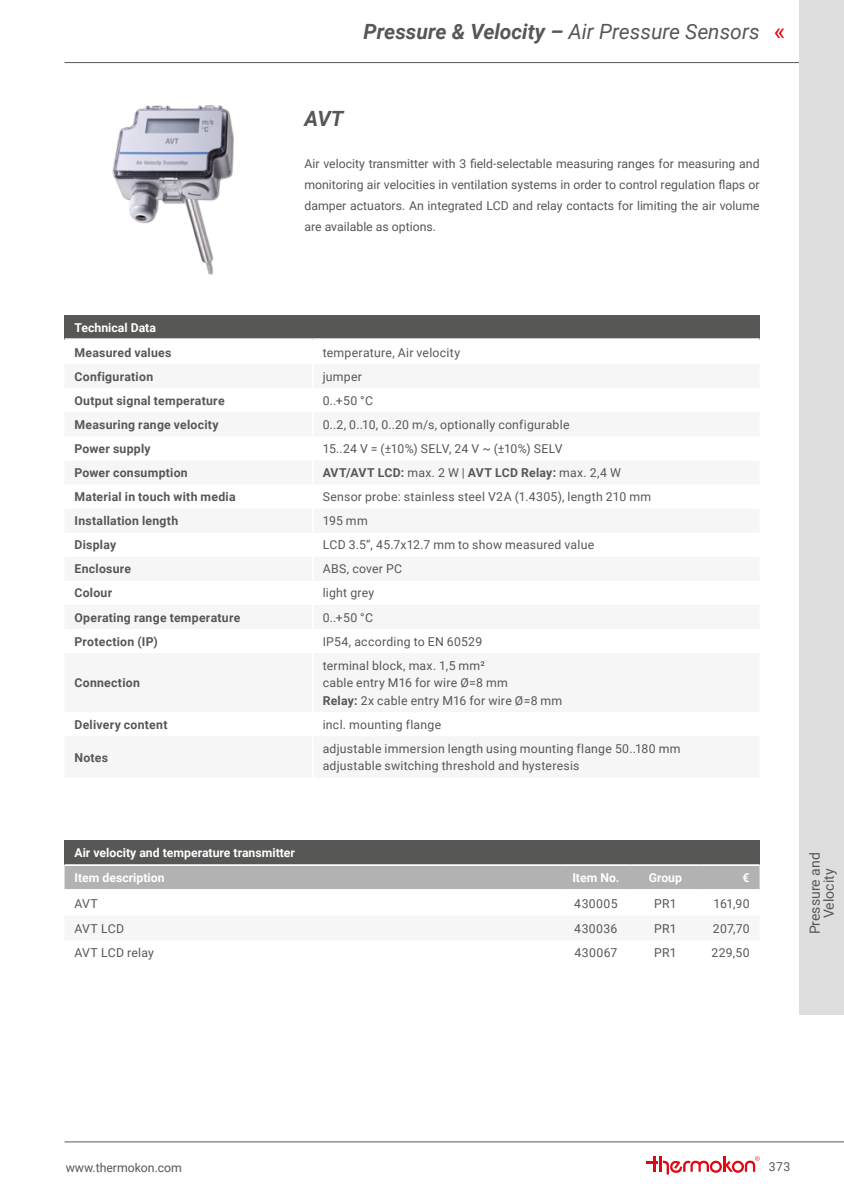
<style>
.page{position:relative;width:844px;height:1191px;background:#fff}
.page>*{position:absolute;margin:0;border:0;box-sizing:border-box;transform-origin:0 0}
.t1{font:italic 700 21px "Roboto";color:#575756}
.t2{font:14px/14px "Roboto";color:#575756;text-align:center}
.t3{font:12.25px/21px "Roboto";letter-spacing:.02em;color:#575756;text-align:justify}
.t4{font:700 12.25px "Roboto";letter-spacing:.02em;color:#575756}
.t5{font:700 12.25px "Roboto";color:#fff}
.t6{font:12.25px "Roboto";color:#575756}
.s1{font-weight:400}
.s2{font-weight:400;font-style:normal;font-size:24.5px;color:#e30614}
.s3{font-weight:700}
</style>
<div class="page">
<hr style="left:64px;top:62px;width:779px;height:1px;background:#575756">
<hr style="left:64px;top:1141px;width:779px;height:1px;background:#575756">
<svg style="left:646px;top:1156px;width:113px;height:18px"></svg>
<div style="left:799px;top:0;width:44px;height:1015px;background:#dfdede"></div>
<div style="left:113px;top:106px;width:121px;height:169px;background:#1d1d1b;opacity:.5"></div>
<img style="left:113px;top:105px;width:118px;height:168px">
<div style="left:64px;top:315px;width:695px;height:24px;background:#575756"></div>
<hr style="left:64px;top:338px;width:249px;height:2px;background:#fff">
<hr style="left:313px;top:338px;width:446px;height:2px;background:#fff">
<div style="left:64px;top:840px;width:695px;height:25px;background:#575756"></div>
<div style="left:64px;top:866px;width:695px;height:23px;background:#b2b2b2"></div>
<hr style="left:64px;top:864px;width:497px;height:2px;background:#fff">
<hr style="left:561px;top:864px;width:69px;height:2px;background:#fff">
<hr style="left:630px;top:864px;width:70px;height:2px;background:#fff">
<hr style="left:700px;top:864px;width:59px;height:2px;background:#fff">
<p class="t1" style="left:363px;top:17px;width:423px">Pressure &amp; Velocity – <span class="s1">Air Pressure Sensors</span> <span class="s2">«</span></p>
<p class="t1" style="left:304px;top:104px;width:41px">AVT</p>
<p class="t3" style="left:304px;top:153px;width:456px">Air velocity transmitter with 3 field-selectable measuring ranges for measuring and monitoring air velocities in ventilation systems in order to control regulation flaps or damper actuators. An integrated LCD and relay contacts for limiting the air volume are available as options.</p>
<p class="t5" style="left:74px;top:319px;width:83px">Technical Data</p>
<p class="t4" style="left:74px;top:344px;width:98px">Measured values</p>
<p class="t3" style="left:322px;top:341px;width:139px">temperature, Air velocity</p>
<p class="t4" style="left:74px;top:368px;width:80px">Configuration</p>
<p class="t3" style="left:322px;top:365px;width:41px">jumper</p>
<p class="t4" style="left:74px;top:392px;width:152px">Output signal temperature</p>
<p class="t3" style="left:322px;top:389px;width:52px">0..+50 °C</p>
<p class="t4" style="left:74px;top:416px;width:146px">Measuring range velocity</p>
<p class="t3" style="left:322px;top:413px;width:248px">0..2, 0..10, 0..20 m/s, optionally configurable</p>
<p class="t4" style="left:74px;top:440px;width:78px">Power supply</p>
<p class="t3" style="left:322px;top:438px;width:241px">15..24 V = (±10%) SELV, 24 V ~ (±10%) SELV</p>
<p class="t4" style="left:74px;top:464px;width:115px">Power consumption</p>
<p class="t4" style="left:322px;top:464px;width:299px">AVT/AVT LCD: <span class="s1">max. 2 W |</span> AVT LCD Relay: <span class="s1">max. 2,4 W</span></p>
<p class="t4" style="left:74px;top:488px;width:163px">Material in touch with media</p>
<p class="t3" style="left:322px;top:486px;width:330px">Sensor probe: stainless steel V2A (1.4305), length 210 mm</p>
<p class="t4" style="left:74px;top:512px;width:105px">Installation length</p>
<p class="t3" style="left:322px;top:510px;width:47px">195 mm</p>
<p class="t4" style="left:74px;top:536px;width:43px">Display</p>
<p class="t3" style="left:322px;top:534px;width:273px">LCD 3.5“, 45.7x12.7 mm to show measured value</p>
<p class="t4" style="left:74px;top:560px;width:58px">Enclosure</p>
<p class="t3" style="left:322px;top:558px;width:81px">ABS, cover PC</p>
<p class="t4" style="left:74px;top:584px;width:39px">Colour</p>
<p class="t3" style="left:322px;top:582px;width:53px">light grey</p>
<p class="t4" style="left:74px;top:608px;width:167px">Operating range temperature</p>
<p class="t3" style="left:322px;top:606px;width:52px">0..+50 °C</p>
<p class="t4" style="left:74px;top:632px;width:85px">Protection (IP)</p>
<p class="t3" style="left:322px;top:630px;width:161px">IP54, according to EN 60529</p>
<p class="t4" style="left:74px;top:674px;width:67px">Connection</p>
<p class="t3" style="left:322px;top:654px;width:164px">terminal block, max. 1,5 mm²</p>
<p class="t3" style="left:322px;top:672px;width:187px">cable entry M16 for wire Ø=8 mm</p>
<p class="t3" style="left:322px;top:689px;width:241px"><span class="s3">Relay:</span> 2x cable entry M16 for wire Ø=8 mm</p>
<p class="t4" style="left:74px;top:716px;width:94px">Delivery content</p>
<p class="t3" style="left:322px;top:713px;width:120px">incl. mounting flange</p>
<p class="t4" style="left:74px;top:748px;width:35px">Notes</p>
<p class="t3" style="left:322px;top:739px;width:359px;line-height:17.5px">adjustable immersion length using mounting flange 50..180 mm adjustable switching threshold and hysteresis</p>
<p class="t5" style="left:74px;top:844px;width:222px">Air velocity and temperature transmitter</p>
<p class="t5" style="left:74px;top:869px;width:91px">Item description</p>
<p class="t5" style="left:572px;top:869px;width:49px">Item No.</p>
<p class="t5" style="left:648px;top:869px;width:35px">Group</p>
<p class="t5" style="left:742px;top:869px;width:9px">€</p>
<p class="t3" style="left:74px;top:892px;width:25px">AVT</p>
<p class="t3" style="left:574px;top:892px;width:45px">430005</p>
<p class="t3" style="left:654px;top:892px;width:24px">PR1</p>
<p class="t3" style="left:713px;top:892px;width:37px">161,90</p>
<p class="t3" style="left:74px;top:917px;width:51px">AVT LCD</p>
<p class="t3" style="left:574px;top:917px;width:45px">430036</p>
<p class="t3" style="left:654px;top:917px;width:24px">PR1</p>
<p class="t3" style="left:712px;top:917px;width:38px">207,70</p>
<p class="t3" style="left:74px;top:942px;width:81px">AVT LCD relay</p>
<p class="t3" style="left:574px;top:942px;width:44px">430067</p>
<p class="t3" style="left:654px;top:942px;width:24px">PR1</p>
<p class="t3" style="left:711px;top:942px;width:40px">229,50</p>
<p class="t2" style="left:807px;top:934px;width:83px;rotate:-90deg">Pressure and<br>Velocity</p>
<p class="t6" style="left:66px;top:1159px;width:118px">www.thermokon.com</p>
<p class="t3" style="left:768px;top:1155px;width:23px">373</p>
</div>
